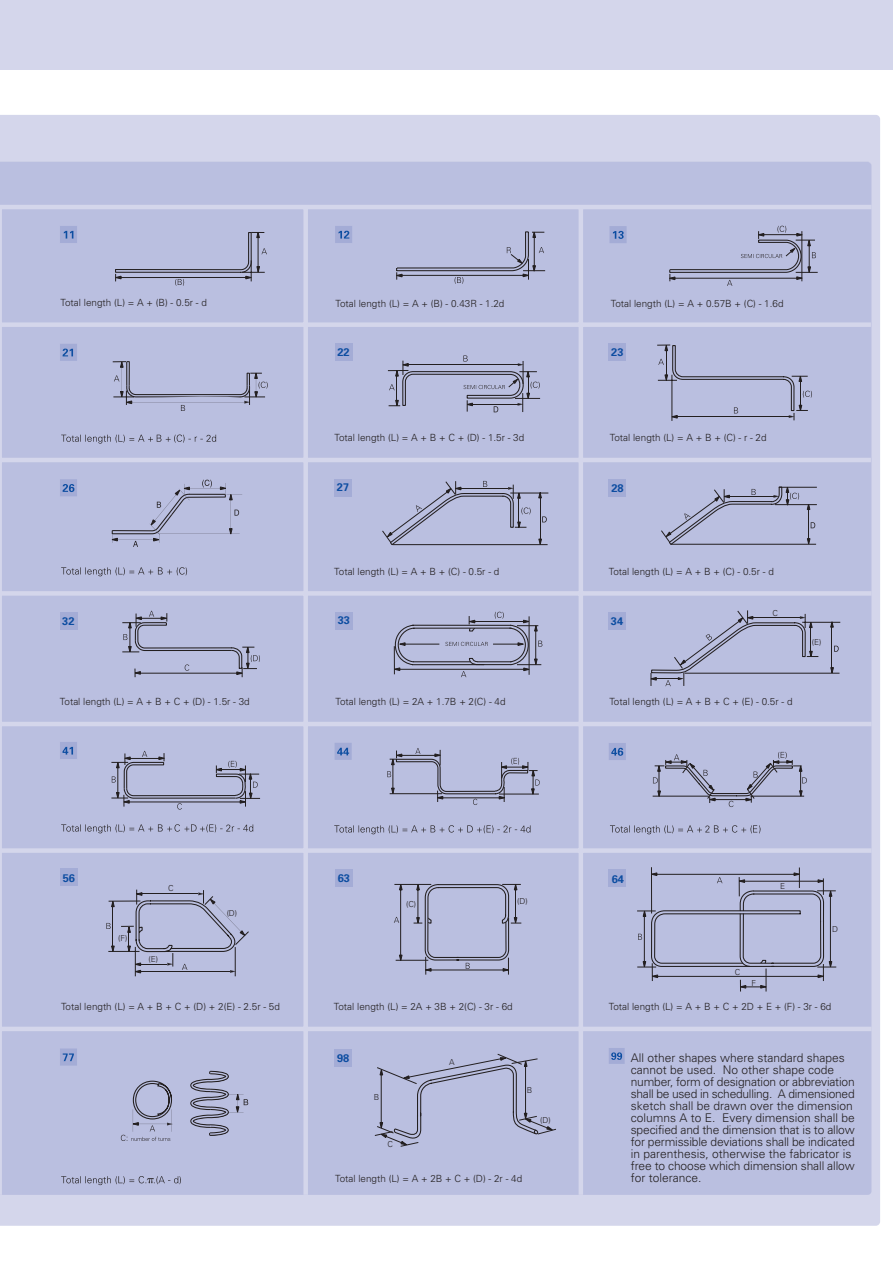
<style>
.page{position:relative;width:893px;height:1263px;background:#fff}
.page>*{position:absolute;margin:0;border:0;box-sizing:border-box;transform-origin:0 0}
.t1{font:300 12px/12px "Univers";letter-spacing:-.01em;color:#231f20}
.t2{font:700 11.1px "Univers";color:#0d4da1}
.t3{font:300 9.9px "Univers";color:#231f20}
.t4{font:300 8.25px "Univers";color:#231f20}
</style>
<div class="page">
<div style="left:0;top:0;width:893px;height:69px;background:#d4d6eb"></div>
<div style="left:0;top:115px;width:880px;height:1111px;background:#d4d6eb"></div>
<div style="left:0;top:162px;width:871px;height:1033px;background:#babfe0"></div>
<hr style="left:0;top:207px;width:2px;height:988px;background:#d4d6eb">
<div style="left:0;top:322px;width:871px;height:5px;background:#d4d6eb"></div>
<hr style="left:0;top:205px;width:871px;height:4px;background:#d4d6eb">
<div style="left:0;top:591px;width:871px;height:5px;background:#d4d6eb"></div>
<div style="left:0;top:848px;width:871px;height:5px;background:#d4d6eb"></div>
<div style="left:303px;top:206px;width:5px;height:989px;background:#d4d6eb"></div>
<hr style="left:0;top:1027px;width:871px;height:4px;background:#d4d6eb">
<hr style="left:0;top:722px;width:871px;height:4px;background:#d4d6eb">
<div style="left:578px;top:206px;width:5px;height:989px;background:#d4d6eb"></div>
<hr style="left:0;top:458px;width:871px;height:4px;background:#d4d6eb">
<svg style="left:669px;top:226px;width:149px;height:60px;background:#abafcd"></svg>
<svg style="left:113px;top:361px;width:155px;height:50px;background:#afb3d2"></svg>
<svg style="left:61px;top:435px;width:155px;height:9px"></svg>
<svg style="left:388px;top:355px;width:152px;height:57px;background:#a8acc9"></svg>
<hr style="left:672px;top:375px;width:1px;height:46px;background:#231f20">
<svg style="left:657px;top:345px;width:155px;height:75px;background:#b0b4d3"></svg>
<svg style="left:112px;top:480px;width:130px;height:67px;background:#b1b5d4"></svg>
<svg style="left:61px;top:567px;width:126px;height:9px"></svg>
<svg style="left:122px;top:611px;width:138px;height:66px;background:#adb2d0"></svg>
<svg style="left:650px;top:610px;width:190px;height:107px;background:#b1b5d4"></svg>
<svg style="left:111px;top:751px;width:149px;height:59px;background:#a8acca"></svg>
<svg style="left:61px;top:824px;width:192px;height:9px;background:#a6aac6"></svg>
<svg style="left:387px;top:748px;width:153px;height:57px;background:#aaafcc"></svg>
<svg style="left:334px;top:825px;width:196px;height:9px;background:#a6aac7"></svg>
<svg style="left:610px;top:825px;width:150px;height:9px"></svg>
<hr style="left:109px;top:901px;width:31px;height:1px;background:#231f20">
<hr style="left:108px;top:951px;width:31px;height:1px;background:#231f20">
<svg style="left:106px;top:923px;width:5px;height:6px"></svg>
<hr style="left:113px;top:901px;width:1px;height:50px;background:#231f20">
<svg style="left:111px;top:946px;width:3px;height:6px"></svg>
<svg style="left:111px;top:901px;width:3px;height:6px"></svg>
<svg style="left:121px;top:853px;width:128px;height:123px;background:#afb4d2"></svg>
<hr style="left:394px;top:884px;width:37px;height:1px;background:#231f20">
<hr style="left:396px;top:960px;width:32px;height:1px;background:#231f20">
<svg style="left:394px;top:884px;width:8px;height:77px"></svg>
<hr style="left:651px;top:867px;width:1px;height:46px;background:#231f20">
<svg style="left:413px;top:868px;width:423px;height:124px;background:#b1b5d4"></svg>
<svg style="left:182px;top:1069px;width:66px;height:69px;background:#a5a9c6"></svg>
<svg style="left:61px;top:1176px;width:120px;height:9px"></svg>
<svg style="left:121px;top:1080px;width:52px;height:61px;background:#a8acca"></svg>
<svg style="left:375px;top:1054px;width:181px;height:93px;background:#b0b4d3"></svg>
<svg style="left:382px;top:481px;width:166px;height:65px;background:#abb0ce"></svg>
<svg style="left:661px;top:486px;width:156px;height:60px;background:#acb1cf"></svg>
<svg style="left:389px;top:612px;width:153px;height:65px;background:#a7aac7"></svg>
<svg style="left:653px;top:752px;width:154px;height:55px;background:#a9adcb"></svg>
<svg style="left:60px;top:226px;width:17px;height:17px"></svg>
<svg style="left:114px;top:226px;width:431px;height:60px;background:#b2b6d6"></svg>
<svg style="left:609px;top:226px;width:17px;height:17px"></svg>
<svg style="left:60px;top:344px;width:17px;height:17px"></svg>
<div style="left:335px;top:343px;width:17px;height:17px;background:#a4acd6"></div>
<div style="left:609px;top:343px;width:17px;height:17px;background:#a4acd6"></div>
<svg style="left:60px;top:479px;width:17px;height:17px"></svg>
<div style="left:60px;top:612px;width:17px;height:17px;background:#a4acd6"></div>
<div style="left:335px;top:612px;width:17px;height:17px;background:#a4acd6"></div>
<div style="left:609px;top:613px;width:17px;height:17px;background:#a4acd6"></div>
<svg style="left:60px;top:742px;width:17px;height:17px"></svg>
<svg style="left:335px;top:743px;width:17px;height:17px"></svg>
<svg style="left:609px;top:743px;width:17px;height:17px"></svg>
<div style="left:60px;top:869px;width:17px;height:17px;background:#a4acd6"></div>
<div style="left:335px;top:870px;width:17px;height:17px;background:#a4acd6"></div>
<div style="left:609px;top:870px;width:17px;height:17px;background:#a4acd6"></div>
<svg style="left:609px;top:1048px;width:16px;height:16px"></svg>
<svg style="left:60px;top:1049px;width:17px;height:17px"></svg>
<div style="left:334px;top:1049px;width:17px;height:17px;background:#a4acd6"></div>
<div style="left:334px;top:479px;width:17px;height:17px;background:#a4acd6"></div>
<div style="left:609px;top:479px;width:17px;height:18px;background:#a4acd6"></div>
<p class="t3" style="left:61px;top:299px;width:148px">Total length (L) = A + (B) - 0.5r - d</p>
<p class="t3" style="left:335px;top:300px;width:171px">Total length (L) = A + (B) - 0.43R - 1.2d</p>
<p class="t3" style="left:611px;top:300px;width:174px">Total length (L) = A + 0.57B + (C) - 1.6d</p>
<p class="t2" style="left:337px;top:348px;width:14px">22</p>
<p class="t2" style="left:611px;top:348px;width:14px">23</p>
<p class="t3" style="left:334px;top:434px;width:191px">Total length (L) = A + B + C + (D) - 1.5r - 3d</p>
<p class="t3" style="left:610px;top:434px;width:158px">Total length (L) = A + B + (C) - r - 2d</p>
<p class="t2" style="left:337px;top:483px;width:14px">27</p>
<p class="t2" style="left:611px;top:484px;width:14px">28</p>
<p class="t3" style="left:334px;top:568px;width:167px">Total length (L) = A + B + (C) - 0.5r - d</p>
<p class="t3" style="left:609px;top:568px;width:167px">Total length (L) = A + B + (C) - 0.5r - d</p>
<p class="t4" style="left:772px;top:610px;width:7px">C</p>
<p class="t2" style="left:62px;top:617px;width:14px">32</p>
<p class="t2" style="left:338px;top:616px;width:14px">33</p>
<p class="t2" style="left:611px;top:617px;width:14px">34</p>
<p class="t4" style="left:812px;top:639px;width:11px">(E)</p>
<p class="t3" style="left:60px;top:698px;width:191px">Total length (L) = A + B + C + (D) - 1.5r - 3d</p>
<p class="t3" style="left:335px;top:698px;width:172px">Total length (L) = 2A + 1.7B + 2(C) - 4d</p>
<p class="t3" style="left:609px;top:697px;width:185px">Total length (L) = A + B + C + (E) - 0.5r - d</p>
<p class="t2" style="left:63px;top:874px;width:14px">56</p>
<p class="t2" style="left:338px;top:874px;width:14px">63</p>
<p class="t2" style="left:612px;top:875px;width:14px">64</p>
<p class="t4" style="left:168px;top:885px;width:7px">C</p>
<p class="t4" style="left:118px;top:935px;width:11px">(F)</p>
<p class="t4" style="left:149px;top:956px;width:11px">(E)</p>
<p class="t4" style="left:227px;top:910px;width:12px">(D)</p>
<p class="t4" style="left:406px;top:901px;width:12px">(C)</p>
<p class="t4" style="left:517px;top:898px;width:12px">(D)</p>
<p class="t4" style="left:780px;top:883px;width:7px">E</p>
<p class="t4" style="left:735px;top:969px;width:7px">C</p>
<p class="t4" style="left:751px;top:980px;width:6px">F</p>
<p class="t4" style="left:832px;top:926px;width:7px">D</p>
<p class="t3" style="left:61px;top:1003px;width:220px">Total length (L) = A + B + C + (D) + 2(E) - 2.5r - 5d</p>
<p class="t3" style="left:334px;top:1002px;width:180px">Total length (L) = 2A + 3B + 2(C) - 3r - 6d</p>
<p class="t2" style="left:337px;top:1054px;width:14px">98</p>
<p class="t4" style="left:374px;top:1094px;width:7px">B</p>
<p class="t4" style="left:387px;top:1141px;width:7px">C</p>
<p class="t4" style="left:449px;top:1059px;width:7px">A</p>
<p class="t4" style="left:527px;top:1087px;width:7px">B</p>
<p class="t4" style="left:540px;top:1117px;width:12px">(D)</p>
<p class="t3" style="left:335px;top:1175px;width:189px">Total length (L) = A + 2B + C + (D) - 2r - 4d</p>
<p class="t3" style="left:609px;top:1003px;width:224px">Total length (L) = A + B + C + 2D + E + (F) - 3r - 6d</p>
<p class="t1" style="left:631px;top:1053px;width:225px">All other shapes where standard shapes cannot be used. No other shape code number, form of designation or abbreviation shall be used in schedulling. A dimensioned sketch shall be drawn over the dimension columns A to E. Every dimension shall be specified and the dimension that is to allow for permissible deviations shall be indicated in parenthesis, otherwise the fabricator is free to choose which dimension shall allow for tolerance.</p>
</div>
